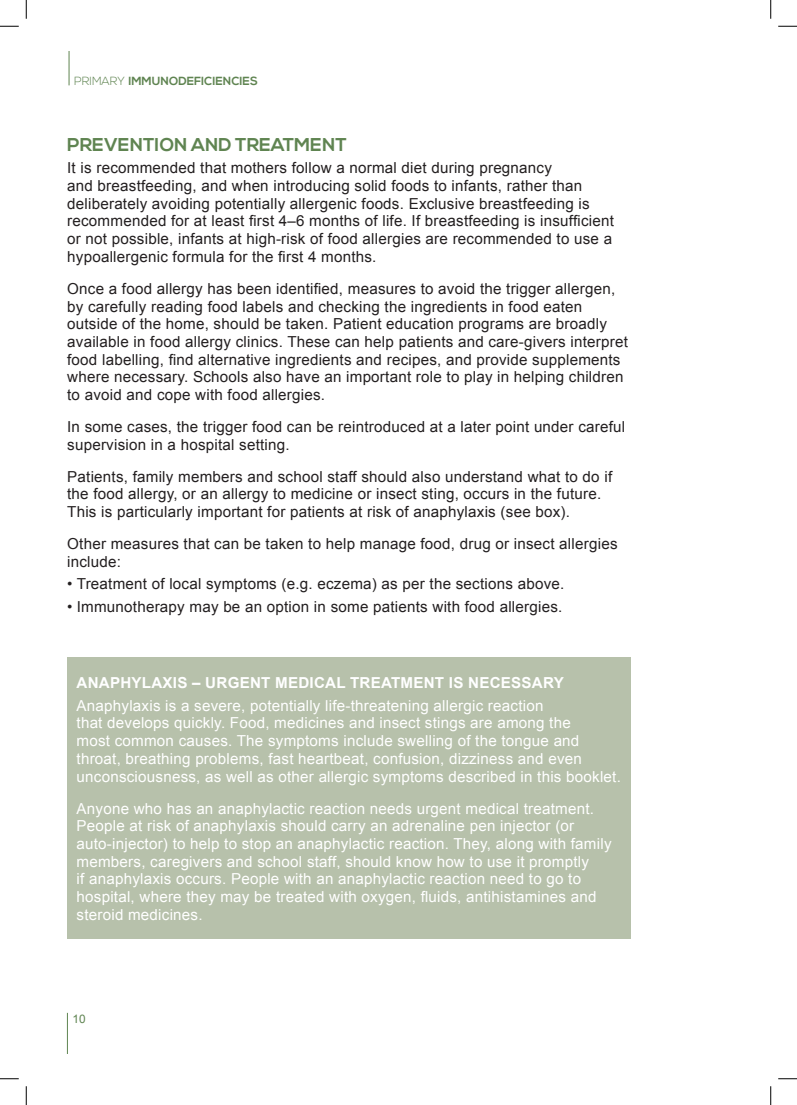
<style>
.page{position:relative;width:797px;height:1105px;background:#fff}
.page>*{position:absolute;margin:0;border:0;box-sizing:border-box;transform-origin:0 0}
.t1{font:700 18.5px "Nexa";color:#5f8451}
.t2{font:15.12px/17.8px "Arial";letter-spacing:.015em;color:#231f20}
.t3{font:15.12px/17.8px "Arial";letter-spacing:.015em;color:#fff}
.t4{font:700 11.75px "Nexa";color:#5f8451}
.t5{font:11.75px "Arial";color:#5f8451}
.s1{font-weight:300}
.s2{font-weight:700}
</style>
<div class="page">
<hr style="left:67px;top:1013px;width:1px;height:41px;background:#5f8451">
<hr style="left:69px;top:51px;width:1px;height:34px;background:#5f8451">
<div style="left:67px;top:657px;width:563px;height:282px;background:#b7c1ab"></div>
<svg style="left:0;top:25px;width:19px;height:2px"></svg>
<svg style="left:778px;top:25px;width:19px;height:2px"></svg>
<svg style="left:0;top:1078px;width:19px;height:1px"></svg>
<svg style="left:778px;top:1078px;width:19px;height:1px"></svg>
<svg style="left:25px;top:0;width:2px;height:19px"></svg>
<svg style="left:25px;top:1086px;width:2px;height:19px"></svg>
<svg style="left:770px;top:0;width:1px;height:19px"></svg>
<svg style="left:770px;top:1086px;width:1px;height:19px"></svg>
<p class="t4" style="left:74px;top:74px;width:185px"><span class="s1">PRIMARY</span> IMMUNODEFICIENCIES</p>
<p class="t1" style="left:67px;top:134px;width:281px">PREVENTION AND TREATMENT</p>
<p class="t2" style="left:67px;top:159px;width:548px">It is recommended that mothers follow a normal diet during pregnancy<br>and breastfeeding, and when introducing solid foods to infants, rather than deliberately avoiding potentially allergenic foods. Exclusive breastfeeding is recommended for at least first 4–6 months of life. If breastfeeding is insufficient or not possible, infants at high-risk of food allergies are recommended to use a hypoallergenic formula for the first 4 months.</p>
<p class="t2" style="left:67px;top:280px;width:562px">Once a food allergy has been identified, measures to avoid the trigger allergen, by carefully reading food labels and checking the ingredients in food eaten outside of the home, should be taken. Patient education programs are broadly available in food allergy clinics. These can help patients and care-givers interpret food labelling, find alternative ingredients and recipes, and provide supplements where necessary. Schools also have an important role to play in helping children to avoid and cope with food allergies.</p>
<p class="t2" style="left:67px;top:418px;width:559px">In some cases, the trigger food can be reintroduced at a later point under careful supervision in a hospital setting.</p>
<p class="t2" style="left:67px;top:468px;width:546px">Patients, family members and school staff should also understand what to do if the food allergy, or an allergy to medicine or insect sting, occurs in the future.<br>This is particularly important for patients at risk of anaphylaxis (see box).</p>
<p class="t2" style="left:67px;top:535px;width:552px">Other measures that can be taken to help manage food, drug or insect allergies include:</p>
<p class="t2" style="left:67px;top:575px;width:498px">• Treatment of local symptoms (e.g. eczema) as per the sections above.</p>
<p class="t2" style="left:67px;top:598px;width:496px">• Immunotherapy may be an option in some patients with food allergies.</p>
<p class="t3" style="left:77px;top:672px;width:489px;line-height:22.5px"><span class="s2">ANAPHYLAXIS – URGENT MEDICAL TREATMENT IS NECESSARY<br></span>Anaphylaxis is a severe, potentially life-threatening allergic reaction</p>
<p class="t3" style="left:77px;top:714px;width:546px">that develops quickly. Food, medicines and insect stings are among the<br>most common causes. The symptoms include swelling of the tongue and throat, breathing problems, fast heartbeat, confusion, dizziness and even unconsciousness, as well as other allergic symptoms described in this booklet.</p>
<p class="t3" style="left:77px;top:799px;width:536px">Anyone who has an anaphylactic reaction needs urgent medical treatment.<br>People at risk of anaphylaxis should carry an adrenaline pen injector (or auto-injector) to help to stop an anaphylactic reaction. They, along with family members, caregivers and school staff, should know how to use it promptly<br>if anaphylaxis occurs. People with an anaphylactic reaction need to go to hospital, where they may be treated with oxygen, fluids, antihistamines and steroid medicines.</p>
<p class="t5" style="left:72px;top:1011px;width:15px">10</p>
</div>
